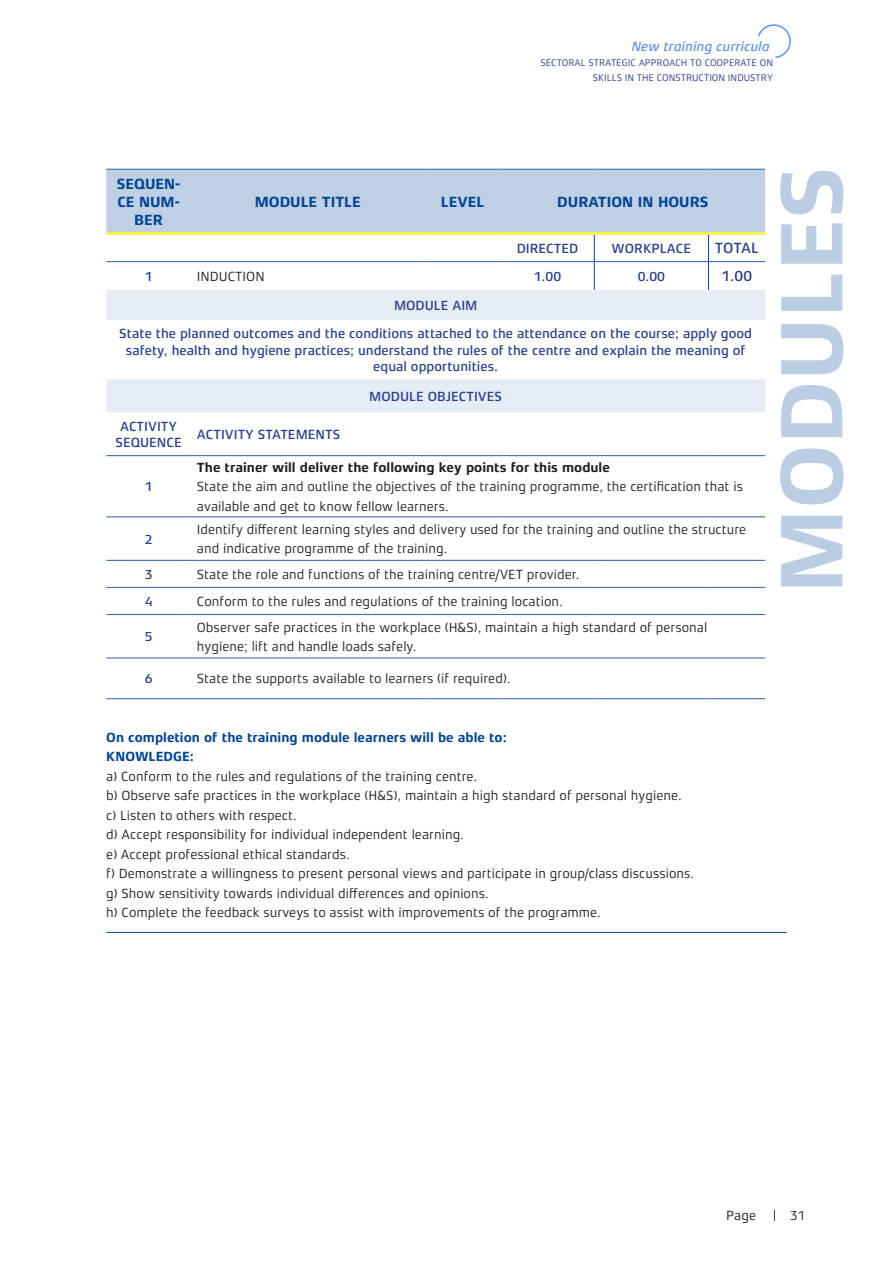
<style>
.page{position:relative;width:893px;height:1263px;background:#fff}
.page>*{position:absolute;margin:0;border:0;box-sizing:border-box;transform-origin:0 0}
.t1{font:700 90px "Xenois Sans Pro";color:#bacde2}
.Fila_de_encabezado{font:700 15px/18px "Xenois Sans Pro";color:#004494;text-align:center}
.Celdas_izquierda{font:500 15px "Xenois Sans Pro";color:#253f8e}
.texto_tablas{font:13.5px/19.5px "Xenois Sans Pro";color:#231f20}
.Texto_cajas{font:13.5px "Xenois Sans Pro";color:#231f20}
.Celdas_izquierda-2{font:500 13.5px/16.2px "Xenois Sans Pro";color:#253f8e;text-align:center}
.Texto_cajas-2{font:700 13.5px "Xenois Sans Pro";color:#004494}
.texto_tablas-2{font:700 13.5px "Xenois Sans Pro";color:#231f20}
.t2{font:italic 500 13.5px "Xenois Sans Pro";color:#5e94ed}
.celda_móduloss{font:500 13.5px "Xenois Sans Pro";color:#253f8e}
.t3{font:9.75px/15px "Xenois Sans Pro";color:#253f8e;text-align:right}
</style>
<div class="page">
<svg style="left:758px;top:24px;width:33px;height:34px"></svg>
<svg style="left:106px;top:290px;width:659px;height:122px;fill:#eaeff6"></svg>
<hr style="left:106px;top:455px;width:85px;height:1px;background:#4073af">
<hr style="left:191px;top:455px;width:234px;height:1px;background:#4073af">
<hr style="left:425px;top:455px;width:76px;height:1px;background:#4073af">
<hr style="left:501px;top:455px;width:93px;height:1px;background:#4073af">
<hr style="left:594px;top:455px;width:114px;height:1px;background:#4073af">
<hr style="left:708px;top:455px;width:57px;height:1px;background:#4073af">
<hr style="left:106px;top:516px;width:85px;height:1px;background:#4073af">
<hr style="left:191px;top:516px;width:234px;height:1px;background:#4073af">
<hr style="left:425px;top:516px;width:76px;height:1px;background:#4073af">
<hr style="left:501px;top:516px;width:93px;height:1px;background:#4073af">
<hr style="left:594px;top:516px;width:114px;height:1px;background:#4073af">
<hr style="left:708px;top:516px;width:57px;height:1px;background:#4073af">
<hr style="left:106px;top:560px;width:85px;height:1px;background:#4073af">
<hr style="left:191px;top:560px;width:234px;height:1px;background:#4073af">
<hr style="left:425px;top:560px;width:76px;height:1px;background:#4073af">
<hr style="left:501px;top:560px;width:93px;height:1px;background:#4073af">
<hr style="left:594px;top:560px;width:114px;height:1px;background:#4073af">
<hr style="left:708px;top:560px;width:57px;height:1px;background:#4073af">
<hr style="left:106px;top:587px;width:85px;height:1px;background:#4073af">
<hr style="left:191px;top:587px;width:234px;height:1px;background:#4073af">
<hr style="left:425px;top:587px;width:76px;height:1px;background:#4073af">
<hr style="left:501px;top:587px;width:93px;height:1px;background:#4073af">
<hr style="left:594px;top:587px;width:114px;height:1px;background:#4073af">
<hr style="left:708px;top:587px;width:57px;height:1px;background:#4073af">
<hr style="left:106px;top:614px;width:85px;height:1px;background:#4073af">
<hr style="left:191px;top:614px;width:234px;height:1px;background:#4073af">
<hr style="left:425px;top:614px;width:76px;height:1px;background:#4073af">
<hr style="left:501px;top:614px;width:93px;height:1px;background:#4073af">
<hr style="left:594px;top:614px;width:114px;height:1px;background:#4073af">
<hr style="left:708px;top:614px;width:57px;height:1px;background:#4073af">
<hr style="left:106px;top:657px;width:85px;height:2px;background:#4073af">
<hr style="left:191px;top:657px;width:234px;height:2px;background:#4073af">
<hr style="left:425px;top:657px;width:76px;height:2px;background:#4073af">
<hr style="left:501px;top:657px;width:93px;height:2px;background:#4073af">
<hr style="left:594px;top:657px;width:114px;height:2px;background:#4073af">
<hr style="left:708px;top:657px;width:57px;height:2px;background:#4073af">
<hr style="left:106px;top:698px;width:85px;height:1px;background:#4073af">
<hr style="left:191px;top:698px;width:234px;height:1px;background:#4073af">
<hr style="left:425px;top:698px;width:76px;height:1px;background:#4073af">
<hr style="left:501px;top:698px;width:93px;height:1px;background:#4073af">
<hr style="left:594px;top:698px;width:114px;height:1px;background:#4073af">
<hr style="left:708px;top:698px;width:57px;height:1px;background:#4073af">
<svg style="left:106px;top:169px;width:659px;height:121px"></svg>
<hr style="left:106px;top:932px;width:681px;height:1px;background:#004494">
<p class="t2" style="left:632px;top:38px;width:140px">New training curricula</p>
<p class="t3" style="left:540px;top:56px;width:234px">SECTORAL STRATEGIC APPROACH TO COOPERATE ON<br>SKILLS IN THE CONSTRUCTION INDUSTRY</p>
<p class="Fila_de_encabezado" style="left:117px;top:175px;width:65px">SEQUEN-<br>CE NUM-<br>BER</p>
<p class="Fila_de_encabezado" style="left:255px;top:193px;width:107px">MODULE TITLE</p>
<p class="Fila_de_encabezado" style="left:441px;top:193px;width:45px">LEVEL</p>
<p class="Fila_de_encabezado" style="left:557px;top:193px;width:153px">DURATION IN HOURS</p>
<p class="Celdas_izquierda-2" style="left:517px;top:240px;width:63px">DIRECTED</p>
<p class="Celdas_izquierda-2" style="left:612px;top:240px;width:81px">WORKPLACE</p>
<p class="Celdas_izquierda" style="left:715px;top:240px;width:45px">TOTAL</p>
<p class="Celdas_izquierda-2" style="left:145px;top:268px;width:9px">1</p>
<p class="texto_tablas" style="left:197px;top:266px;width:69px">INDUCTION</p>
<p class="Celdas_izquierda-2" style="left:534px;top:268px;width:29px">1.00</p>
<p class="Celdas_izquierda-2" style="left:638px;top:268px;width:29px">0.00</p>
<p class="Celdas_izquierda" style="left:722px;top:268px;width:32px">1.00</p>
<p class="Celdas_izquierda-2" style="left:394px;top:297px;width:85px">MODULE AIM</p>
<p class="Celdas_izquierda-2" style="left:119px;top:326px;width:634px">State the planned outcomes and the conditions attached to the attendance on the course; apply good safety, health and hygiene practices; understand the rules of the centre and explain the meaning of equal opportunities.</p>
<p class="Celdas_izquierda-2" style="left:369px;top:388px;width:134px">MODULE OBJECTIVES</p>
<p class="Celdas_izquierda-2" style="left:115px;top:418px;width:68px">ACTIVITY<br>SEQUENCE</p>
<p class="celda_móduloss" style="left:197px;top:427px;width:145px">ACTIVITY STATEMENTS</p>
<p class="Celdas_izquierda-2" style="left:145px;top:479px;width:9px">1</p>
<p class="texto_tablas-2" style="left:197px;top:459px;width:414px">The trainer will deliver the following key points for this module</p>
<p class="texto_tablas" style="left:197px;top:477px;width:548px">State the aim and outline the objectives of the training programme, the certification that is available and get to know fellow learners.</p>
<p class="Celdas_izquierda-2" style="left:145px;top:531px;width:9px">2</p>
<p class="texto_tablas" style="left:197px;top:520px;width:551px">Identify different learning styles and delivery used for the training and outline the structure and indicative programme of the training.</p>
<p class="Celdas_izquierda-2" style="left:145px;top:566px;width:9px">3</p>
<p class="texto_tablas" style="left:197px;top:565px;width:384px">State the role and functions of the training centre/VET provider.</p>
<p class="Celdas_izquierda-2" style="left:145px;top:593px;width:9px">4</p>
<p class="texto_tablas" style="left:197px;top:592px;width:368px">Conform to the rules and regulations of the training location.</p>
<p class="Celdas_izquierda-2" style="left:145px;top:629px;width:9px">5</p>
<p class="texto_tablas" style="left:197px;top:617px;width:512px">Observer safe practices in the workplace (H&amp;S), maintain a high standard of personal hygiene; lift and handle loads safely.</p>
<p class="Celdas_izquierda-2" style="left:145px;top:671px;width:9px">6</p>
<p class="texto_tablas" style="left:197px;top:669px;width:315px">State the supports available to learners (if required).</p>
<p class="Texto_cajas-2" style="left:106px;top:729px;width:402px">On completion of the training module learners will be able to:</p>
<p class="Texto_cajas-2" style="left:106px;top:749px;width:89px">KNOWLEDGE:</p>
<p class="Texto_cajas" style="left:106px;top:768px;width:373px">a) Conform to the rules and regulations of the training centre.</p>
<p class="Texto_cajas" style="left:106px;top:788px;width:577px">b) Observe safe practices in the workplace (H&amp;S), maintain a high standard of personal hygiene.</p>
<p class="Texto_cajas" style="left:106px;top:807px;width:192px">c) Listen to others with respect.</p>
<p class="Texto_cajas" style="left:106px;top:827px;width:359px">d) Accept responsibility for individual independent learning.</p>
<p class="Texto_cajas" style="left:106px;top:846px;width:245px">e) Accept professional ethical standards.</p>
<p class="Texto_cajas" style="left:106px;top:866px;width:589px">f) Demonstrate a willingness to present personal views and participate in group/class discussions.</p>
<p class="Texto_cajas" style="left:106px;top:885px;width:384px">g) Show sensitivity towards individual differences and opinions.</p>
<p class="Texto_cajas" style="left:106px;top:905px;width:496px">h) Complete the feedback surveys to assist with improvements of the programme.</p>
<h1 class="t1" style="left:760px;top:593px;width:428px;rotate:-90deg">MODULES</h1>
<p class="texto_tablas" style="left:726px;top:1206px;width:31px">Page</p>
<p class="texto_tablas" style="left:790px;top:1205px;width:16px">31</p>
</div>
